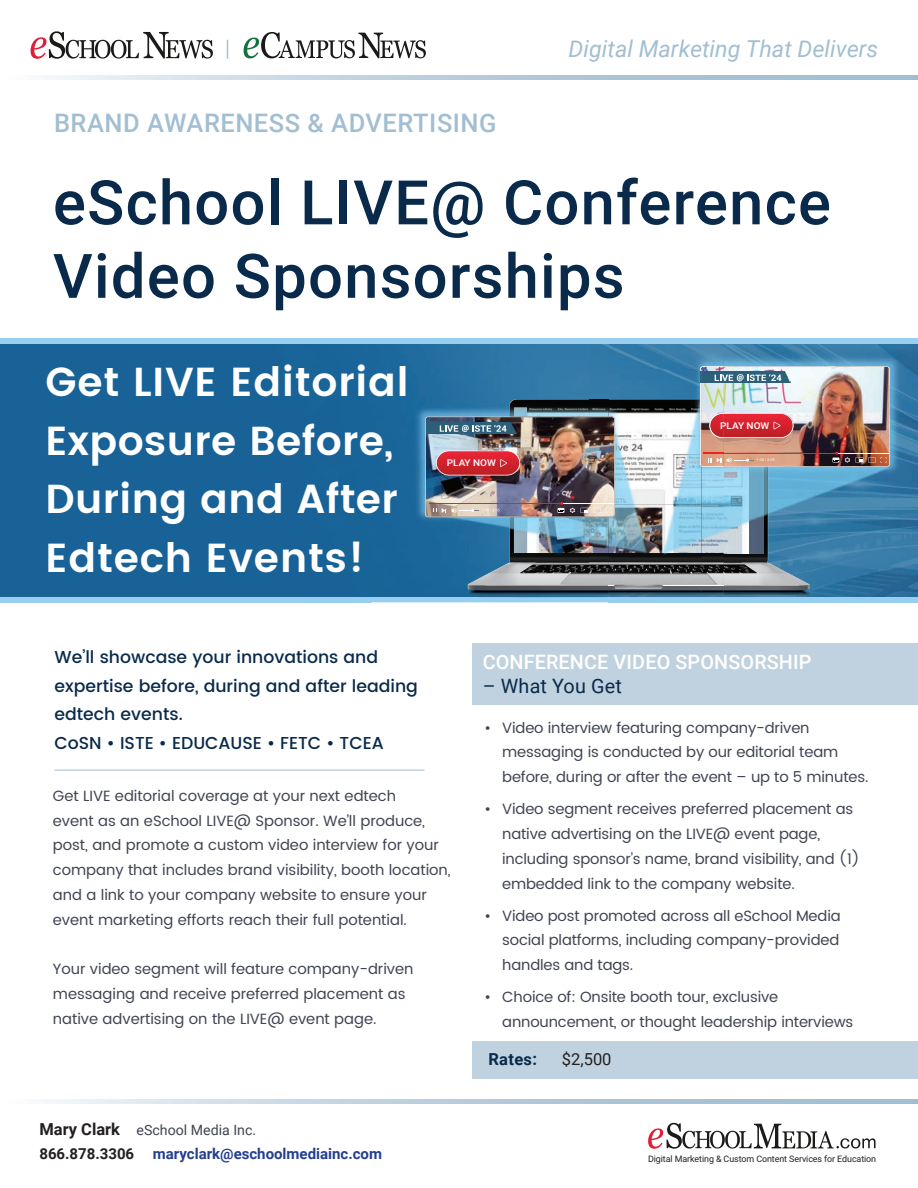
<style>
.page{position:relative;width:918px;height:1188px;background:#fff}
.page>*{position:absolute;margin:0;border:0;box-sizing:border-box;transform-origin:0 0}
.t1{font:500 61.5px/73.5px "Roboto";letter-spacing:.02em;color:#092a4b}
.t2{font:600 40.5px/58.5px "Poppins";letter-spacing:.015em;color:#fff}
.t3{font:500 25.5px "Roboto";letter-spacing:.02em;color:#a2bed2}
.t4{font:italic 23.25px "Roboto";color:#a2bed2}
.t5{font:500 19.8px "Roboto";letter-spacing:.005em;color:#fff}
.t6{font:19.8px "Roboto";letter-spacing:.005em;color:#092a4b}
.t7{font:500 17.25px/28.5px "Poppins";color:#092a4b}
.t8{font:700 16.5px "Roboto";letter-spacing:.02em;color:#092a4b}
.t9{font:16.5px "Roboto";color:#231f20}
.t10{font:700 15px "Roboto";color:#253f8e}
.t11{font:14.85px/24.8px "Poppins";letter-spacing:-.01em;color:#3f4452}
.t12{font:14.1px "Roboto";color:#3f4452}
.t13{font:500 9.45px "Roboto";color:#fff;scale:1.07 1}
.t14{font:9px "Roboto";letter-spacing:-.01em;color:#231f20}
.s1{font-weight:700;font-size:16.5px;color:#231f20}
.s2{color:#231f20}
</style>
<div class="page">
<svg style="left:44px;top:76px;width:874px;height:4px;background:#bcd0de"></svg>
<svg style="left:31px;top:31px;width:182px;height:28px"></svg>
<svg style="left:244px;top:32px;width:182px;height:26px"></svg>
<svg style="left:227px;top:40px;width:1px;height:19px"></svg>
<svg style="left:648px;top:1123px;width:228px;height:26px"></svg>
<svg style="left:44px;top:1099px;width:874px;height:4px;background:#bcd0de"></svg>
<div style="left:0;top:343px;width:311px;height:254px;background:#186297"></div>
<div style="left:0;top:597px;width:918px;height:5px;background:#98cfef"></div>
<div style="left:0;top:338px;width:918px;height:5px;background:#98cfef"></div>
<img style="left:701px;top:572px;width:217px;height:25px">
<img style="left:701px;top:590px;width:23px;height:2px">
<img style="left:724px;top:590px;width:87px;height:7px">
<img style="left:724px;top:343px;width:194px;height:46px">
<img style="left:890px;top:389px;width:28px;height:183px">
<div style="left:311px;top:343px;width:92px;height:254px;background:#186497"></div>
<img style="left:403px;top:343px;width:321px;height:26px">
<img style="left:373px;top:369px;width:52px;height:91px">
<img style="left:373px;top:460px;width:93px;height:137px">
<img style="left:466px;top:590px;width:143px;height:7px">
<img style="left:609px;top:590px;width:92px;height:13px">
<img style="left:609px;top:597px;width:92px;height:1px">
<img style="left:425px;top:366px;width:465px;height:224px">
<img style="left:519px;top:564px;width:223px;height:10px">
<div style="left:472px;top:644px;width:446px;height:61px;background:#c0d2df"></div>
<hr style="left:55px;top:770px;width:369px;height:1px;background:#a2bed2">
<div style="left:472px;top:1041px;width:446px;height:38px;background:#c0d2df"></div>
<h3 class="t3" style="left:54px;top:105px;width:444px">BRAND AWARENESS &amp; ADVERTISING</h3>
<h3 class="t4" style="left:569px;top:33px;width:311px">Digital Marketing That Delivers</h3>
<h1 class="t1" style="left:53px;top:163px;width:780px">eSchool LIVE@ Conference<br>Video Sponsorships</h1>
<h2 class="t2" style="left:45px;top:354px;width:365px">Get LIVE Editorial<br>Exposure Before,<br>During and After<br>Edtech Events!</h2>
<p class="t13" style="left:447px;top:456px;width:48px">PLAY NOW</p>
<p class="t13" style="left:720px;top:419px;width:48px">PLAY NOW</p>
<p class="t7" style="left:55px;top:643px;width:365px">We’ll showcase your innovations and expertise before, during and after leading edtech events.<br>CoSN • ISTE • EDUCAUSE • FETC • TCEA</p>
<p class="t11" style="left:53px;top:784px;width:399px">Get LIVE editorial coverage at your next edtech<br>event as an eSchool LIVE@ Sponsor. We’ll produce, post, and promote a custom video interview for your company that includes brand visibility, booth location, and a link to your company website to ensure your event marketing efforts reach their full potential.</p>
<p class="t11" style="left:53px;top:957px;width:362px">Your video segment will feature company-driven messaging and receive preferred placement as native advertising on the LIVE@ event page.</p>
<h3 class="t5" style="left:483px;top:649px;width:330px">CONFERENCE VIDEO SPONSORSHIP</h3>
<h3 class="t6" style="left:483px;top:672px;width:141px">– What You Get</h3>
<p class="t11" style="left:502px;top:715px;width:368px;text-indent:-18px">• Video interview featuring company-driven messaging is conducted by our editorial team before, during or after the event – up to 5 minutes.</p>
<p class="t11" style="left:502px;top:797px;width:359px;text-indent:-18px">• Video segment receives preferred placement as native advertising on the LIVE@ event page, including sponsor’s name, brand visibility, and (1) embedded link to the company website.</p>
<p class="t11" style="left:502px;top:904px;width:340px;text-align:justify;text-indent:-18px">• Video post promoted across all eSchool Media social platforms, including company-provided handles and tags.</p>
<p class="t11" style="left:502px;top:985px;width:353px;text-indent:-18px">• Choice of: Onsite booth tour, exclusive announcement, or thought leadership interviews</p>
<p class="t8" style="left:488px;top:1048px;width:50px">Rates:</p>
<p class="t9" style="left:562px;top:1048px;width:51px">$2,500</p>
<p class="t12" style="left:39px;top:1120px;width:218px"><span class="s1">Mary Clark</span> eSchool Media Inc.</p>
<p class="t10" style="left:39px;top:1143px;width:344px"><span class="s2">866.878.3306</span> maryclark@eschoolmediainc.com</p>
<p class="t14" style="left:648px;top:1152px;width:229px">Digital Marketing &amp; Custom Content Services for Education</p>
</div>
